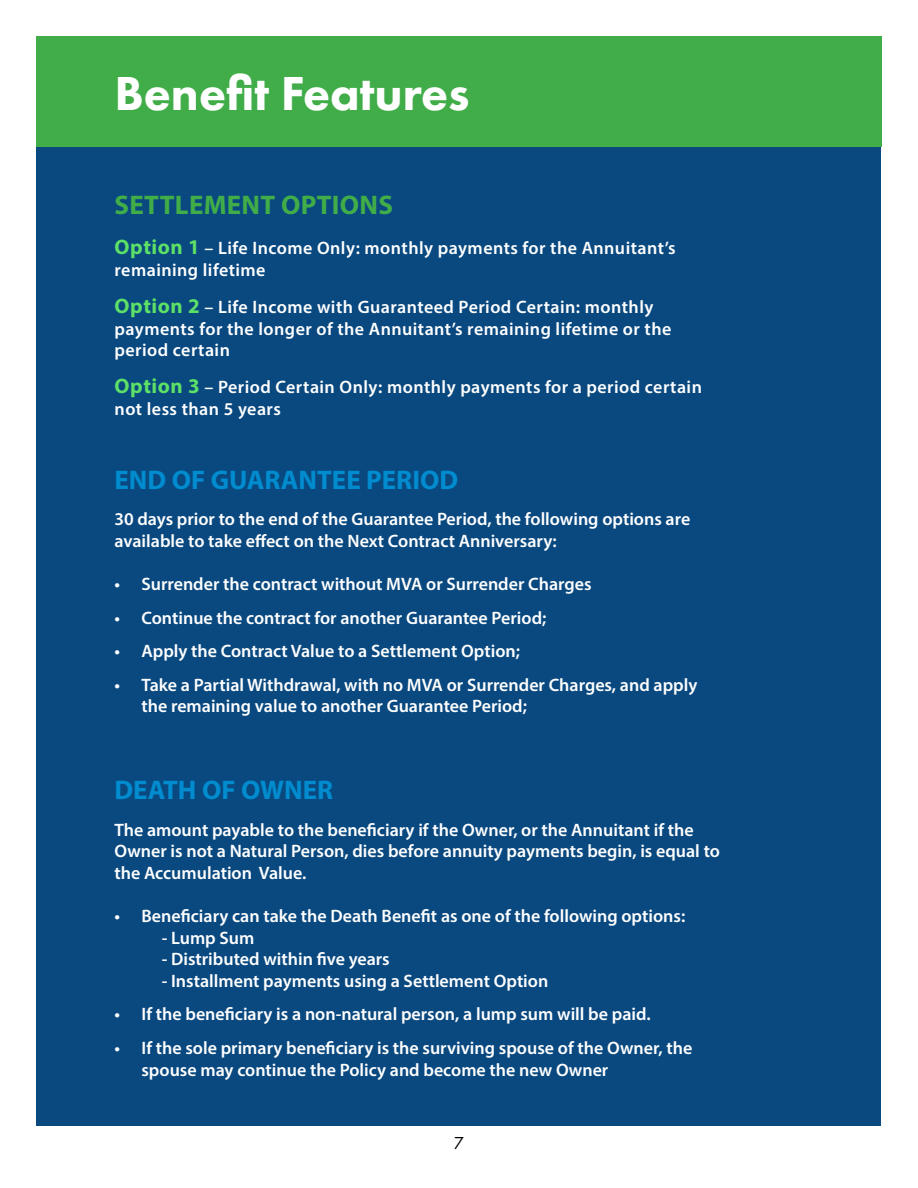
<style>
.page{position:relative;width:918px;height:1188px;background:#fff}
.page>*{position:absolute;margin:0;border:0;box-sizing:border-box;transform-origin:0 0}
.t1{font:800 49.5px "Futura PT";color:#fff}
.t2{font:700 27px "Myriad Pro";color:#008ccf}
.t3{font:700 27px "Myriad Pro";letter-spacing:.01em;color:#41ad49}
.t4{font:600 18px/21.6px "Myriad Pro";color:#fff}
.t5{font:600 18px/21.6px "Myriad Pro";letter-spacing:.025em;color:#fff}
.t6{font:18px "Futura PT";color:#000}
.s1{font-weight:700;font-size:21px;color:#5de067}
</style>
<div class="page">
<div style="left:36px;top:36px;width:846px;height:111px;background:#41ad49"></div>
<div style="left:37px;top:147px;width:844px;height:978px;background:#094980"></div>
<h1 class="t1" style="left:114px;top:62px;width:357px">Benefit Features</h1>
<h2 class="t3" style="left:115px;top:187px;width:280px">SETTLEMENT OPTIONS</h2>
<p class="t5" style="left:115px;top:237px;width:562px"><span class="s1">Option 1</span> – Life Income Only: monthly payments for the Annuitant’s remaining lifetime</p>
<p class="t5" style="left:115px;top:296px;width:558px"><span class="s1">Option 2</span> – Life Income with Guaranteed Period Certain: monthly payments for the longer of the Annuitant’s remaining lifetime or the period certain</p>
<p class="t5" style="left:115px;top:376px;width:589px"><span class="s1">Option 3</span> – Period Certain Only: monthly payments for a period certain not less than 5 years</p>
<h2 class="t2" style="left:114px;top:462px;width:345px">END OF GUARANTEE PERIOD</h2>
<p class="t4" style="left:114px;top:508px;width:577px">30 days prior to the end of the Guarantee Period, the following options are available to take effect on the Next Contract Anniversary:</p>
<p class="t4" style="left:114px;top:573px;width:479px">• Surrender the contract without MVA or Surrender Charges</p>
<p class="t4" style="left:114px;top:606px;width:433px">• Continue the contract for another Guarantee Period;</p>
<p class="t4" style="left:114px;top:640px;width:407px">• Apply the Contract Value to a Settlement Option;</p>
<p class="t4" style="left:141px;top:674px;width:557px;text-indent:-27px">• Take a Partial Withdrawal, with no MVA or Surrender Charges, and apply the remaining value to another Guarantee Period;</p>
<h2 class="t2" style="left:114px;top:772px;width:220px">DEATH OF OWNER</h2>
<p class="t4" style="left:114px;top:818px;width:607px">The amount payable to the beneficiary if the Owner, or the Annuitant if the<br>Owner is not a Natural Person, dies before annuity payments begin, is equal to the Accumulation Value.</p>
<p class="t4" style="left:114px;top:905px;width:572px">• Beneficiary can take the Death Benefit as one of the following options:</p>
<p class="t4" style="left:162px;top:926px;width:94px">- Lump Sum</p>
<p class="t4" style="left:162px;top:948px;width:230px">- Distributed within five years</p>
<p class="t4" style="left:162px;top:970px;width:388px">- Installment payments using a Settlement Option</p>
<p class="t4" style="left:114px;top:1003px;width:538px">• If the beneficiary is a non-natural person, a lump sum will be paid.</p>
<p class="t4" style="left:141px;top:1037px;width:552px;text-indent:-27px">• If the sole primary beneficiary is the surviving spouse of the Owner, the spouse may continue the Policy and become the new Owner</p>
<p class="t6" style="left:454px;top:1132px;width:12px">7</p>
</div>
